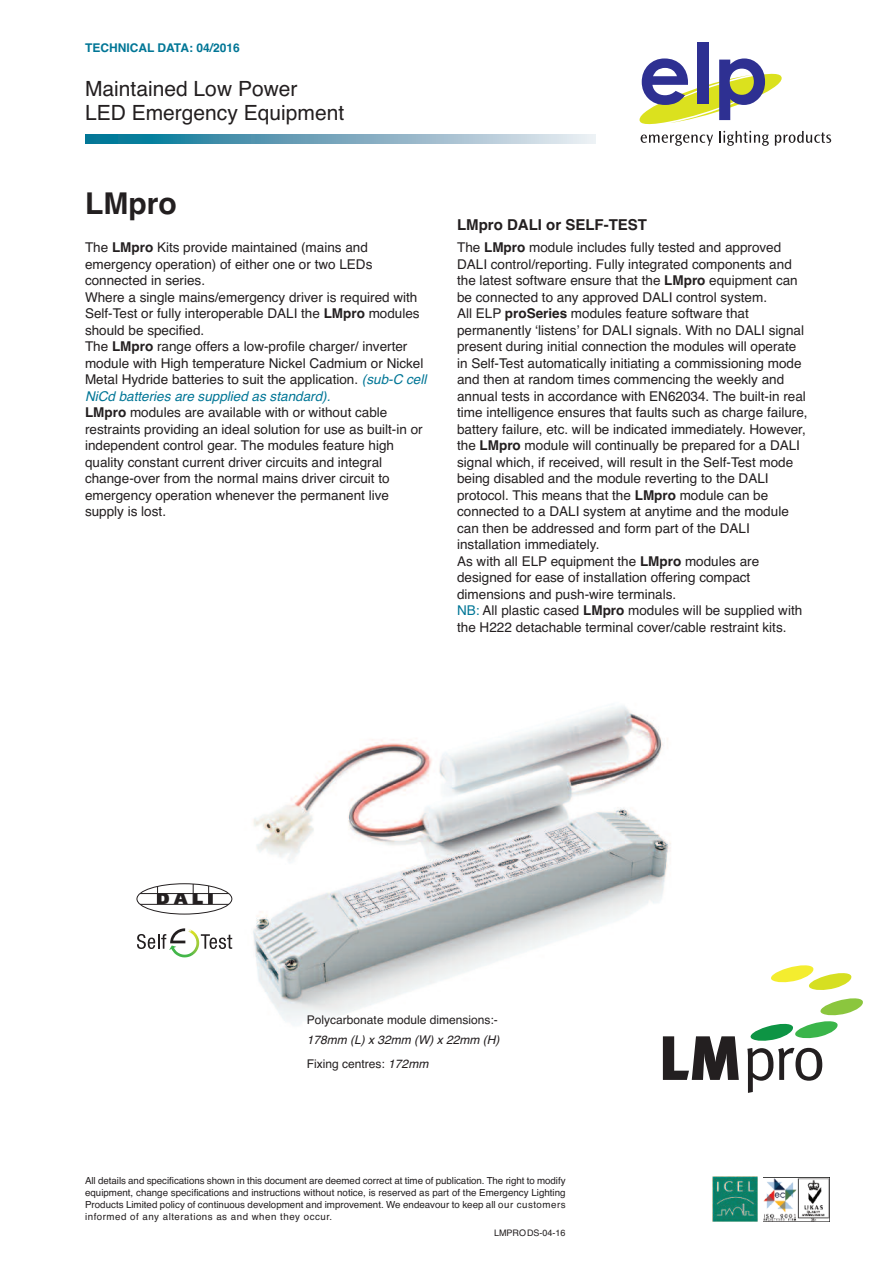
<style>
.page{position:relative;width:893px;height:1263px;background:#fff}
.page>*{position:absolute;margin:0;border:0;box-sizing:border-box;transform-origin:0 0}
.t1{font:62.55px "Meta Plus Normal";color:#231f20}
.t2{font:700 30px "Helvetica";color:#231f20}
.t3{font:21px/24px "Helvetica";color:#231f20}
.t4{font:900 15.3px "Frutiger";color:#231f20;scale:1.05 1}
.t5{font:700 15px "Helvetica";color:#231f20}
.t6{font:13.5px/16.5px "Helvetica";color:#231f20}
.t7{font:italic 12px/24px "Helvetica";color:#231f20}
.t8{font:12px "Helvetica";color:#231f20}
.t9{font:700 12px "Helvetica";color:#017696}
.t10{font:9.75px/12px "Helvetica";letter-spacing:.05em;color:#231f20;text-align:justify}
.t11{font:9px "Helvetica";color:#231f20}
.s1{font-weight:700}
.s2{font-style:italic;color:#017696}
.s3{color:#017696}
.s4{font-style:normal}
.s5{font-family:"Meta Plus";font-weight:900}
</style>
<div class="page">
<svg style="left:85px;top:134px;width:510px;height:9px;background:#74aabf"></svg>
<div style="left:697px;top:43px;width:11px;height:61px;background:#2e3092"></div>
<svg style="left:639px;top:58px;width:192px;height:88px"></svg>
<img style="left:712px;top:1177px;width:45px;height:44px">
<img style="left:763px;top:1177px;width:67px;height:44px">
<img style="left:210px;top:706px;width:461px;height:319px">
<svg style="left:771px;top:965px;width:81px;height:25px"></svg>
<svg style="left:750px;top:998px;width:113px;height:43px"></svg>
<div style="left:137px;top:883px;width:95px;height:31px;border:1px solid #231f20;border-radius:50%"></div>
<hr style="left:140px;top:893px;width:89px;height:1px;background:#231f20">
<hr style="left:140px;top:904px;width:89px;height:1px;background:#231f20">
<svg style="left:157px;top:886px;width:1px;height:18px"></svg>
<svg style="left:193px;top:884px;width:1px;height:20px"></svg>
<svg style="left:208px;top:886px;width:1px;height:18px"></svg>
<svg style="left:137px;top:928px;width:95px;height:29px"></svg>
<p class="t9" style="left:85px;top:40px;width:156px">TECHNICAL DATA: 04/2016</p>
<h3 class="t3" style="left:85px;top:77px;width:261px">Maintained Low Power<br>LED Emergency Equipment</h3>
<h2 class="t2" style="left:85px;top:186px;width:93px">LMpro</h2>
<p class="t6" style="left:85px;top:240px;width:343px">The <span class="s1">LMpro</span> Kits provide maintained (mains and emergency operation) of either one or two LEDs connected in series.<br>Where a single mains/emergency driver is required with Self-Test or fully interoperable DALI the <span class="s1">LMpro</span> modules should be specified.<br>The <span class="s1">LMpro</span> range offers a low-profile charger/ inverter module with High temperature Nickel Cadmium or Nickel Metal Hydride batteries to suit the application. <span class="s2">(sub-C cell NiCd batteries are supplied as standard).<br></span><span class="s1">LMpro</span> modules are available with or without cable restraints providing an ideal solution for use as built-in or independent control gear. The modules feature high quality constant current driver circuits and integral change-over from the normal mains driver circuit to emergency operation whenever the permanent live supply is lost.</p>
<p class="t5" style="left:457px;top:216px;width:191px">LMpro DALI or SELF-TEST</p>
<p class="t6" style="left:457px;top:240px;width:352px">The <span class="s1">LMpro</span> module includes fully tested and approved DALI control/reporting. Fully integrated components and the latest software ensure that the <span class="s1">LMpro</span> equipment can be connected to any approved DALI control system.<br>All ELP <span class="s1">proSeries</span> modules feature software that permanently ‘listens’ for DALI signals. With no DALI signal present during initial connection the modules will operate in Self-Test automatically initiating a commissioning mode and then at random times commencing the weekly and annual tests in accordance with EN62034. The built-in real time intelligence ensures that faults such as charge failure, battery failure, etc. will be indicated immediately. However, the <span class="s1">LMpro</span> module will continually be prepared for a DALI signal which, if received, will result in the Self-Test mode being disabled and the module reverting to the DALI protocol. This means that the <span class="s1">LMpro</span> module can be connected to a DALI system at anytime and the module can then be addressed and form part of the DALI installation immediately.<br>As with all ELP equipment the <span class="s1">LMpro</span> modules are designed for ease of installation offering compact dimensions and push-wire terminals.<br><span class="s3">NB:</span> All plastic cased <span class="s1">LMpro</span> modules will be supplied with the H222 detachable terminal cover/cable restraint kits.</p>
<p class="t4" style="left:157px;top:893px;width:56px">DALI</p>
<p class="t8" style="left:307px;top:1013px;width:192px">Polycarbonate module dimensions:-</p>
<p class="t7" style="left:307px;top:1027px;width:194px">178mm (L) x 32mm (W) x 22mm (H)<br><span class="s4">Fixing centres:</span> 172mm</p>
<p class="t10" style="left:85px;top:1175px;width:482px">All details and specifications shown in this document are deemed correct at time of publication. The right to modify equipment, change specifications and instructions without notice, is reserved as part of the Emergency Lighting Products Limited policy of continuous development and improvement. We endeavour to keep all our customers informed of any alterations as and when they occur.</p>
<p class="t11" style="left:494px;top:1227px;width:73px">LMPRODS-04-16</p>
<h1 class="t1" style="left:658px;top:1022px;width:170px"><span class="s5">LM</span>pro</h1>
</div>
